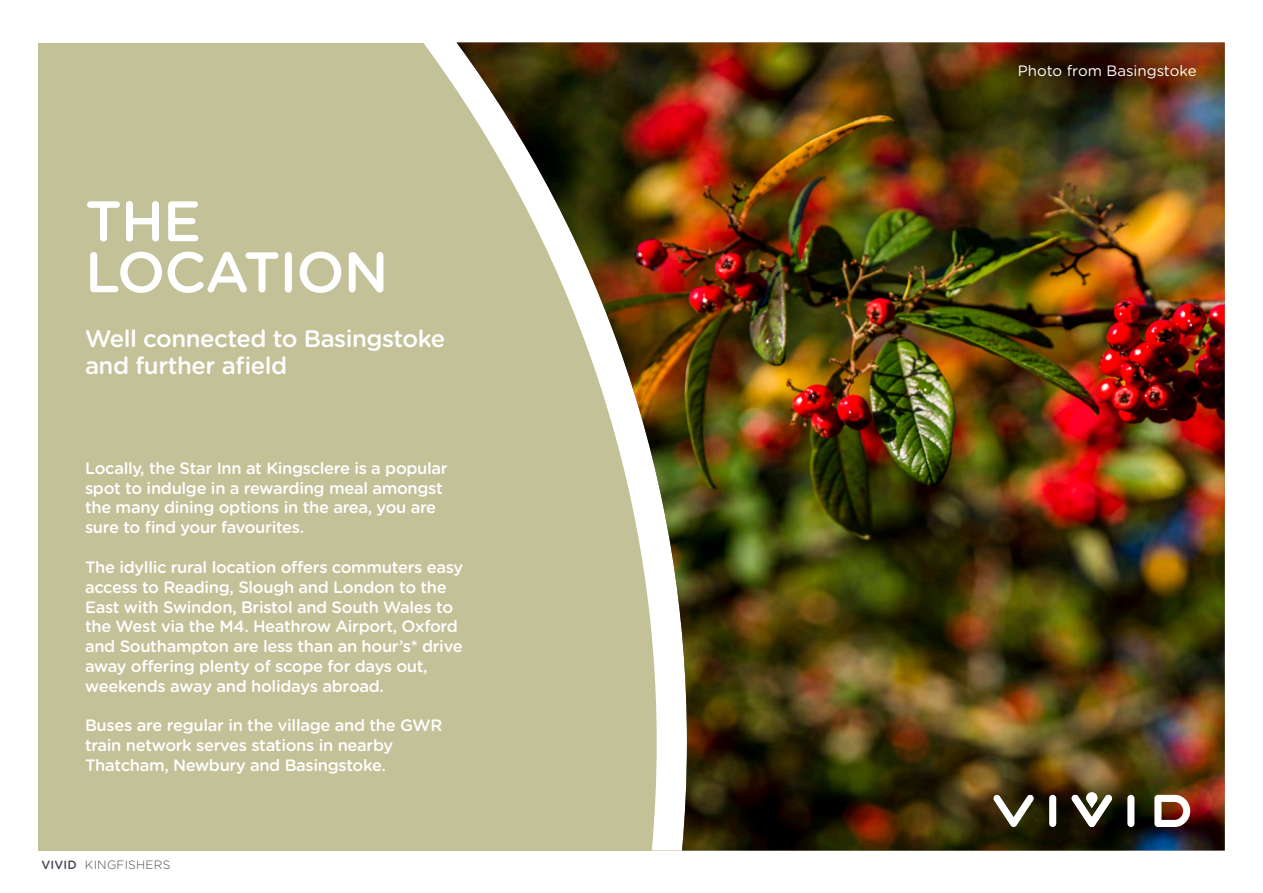
<style>
.page{position:relative;width:1263px;height:893px;background:#fff}
.page>*{position:absolute;margin:0;border:0;box-sizing:border-box;transform-origin:0 0}
.t1{font:500 57px/51px "Gotham Rounded";letter-spacing:-.02em;color:#fff}
.t2{font:500 24px/27px "Gotham Rounded";letter-spacing:-.02em;color:#fff}
.t3{font:500 16.5px/19.8px "Gotham Rounded";letter-spacing:-.02em;color:#fff}
.t4{font:15px "Gotham Rounded";color:#fff}
.t5{font:300 12px "Gotham Rounded";letter-spacing:.02em;color:#464b54}
.s1{font-weight:500}
</style>
<div class="page">
<div style="left:38px;top:43px;width:1089px;height:807px;background:#c3c198"></div>
<img style="left:456px;top:43px;width:769px;height:807px">
<div style="left:1049px;top:795px;width:7px;height:32px;background:#fff;border-radius:4px"></div>
<div style="left:1127px;top:795px;width:7px;height:32px;background:#fff;border-radius:4px"></div>
<svg style="left:1154px;top:795px;width:36px;height:32px"></svg>
<svg style="left:1071px;top:792px;width:41px;height:35px"></svg>
<svg style="left:993px;top:794px;width:41px;height:34px"></svg>
<p class="t1" style="left:85px;top:193px;width:305px">THE<br>LOCATION</p>
<p class="t2" style="left:85px;top:324px;width:362px">Well connected to Basingstoke and further afield</p>
<p class="t3" style="left:85px;top:457px;width:364px">Locally, the Star Inn at Kingsclere is a popular spot to indulge in a rewarding meal amongst the many dining options in the area, you are sure to find your favourites.</p>
<p class="t3" style="left:85px;top:556px;width:380px">The idyllic rural location offers commuters easy access to Reading, Slough and London to the East with Swindon, Bristol and South Wales to the West via the M4. Heathrow Airport, Oxford and Southampton are less than an hour’s* drive away offering plenty of scope for days out, weekends away and holidays abroad.</p>
<p class="t3" style="left:85px;top:715px;width:359px">Buses are regular in the village and the GWR train network serves stations in nearby<br>Thatcham, Newbury and Basingstoke.</p>
<p class="t5" style="left:41px;top:856px;width:130px"><span class="s1">VIVID</span> KINGFISHERS</p>
<p class="t4" style="left:1018px;top:60px;width:180px">Photo from Basingstoke</p>
</div>
